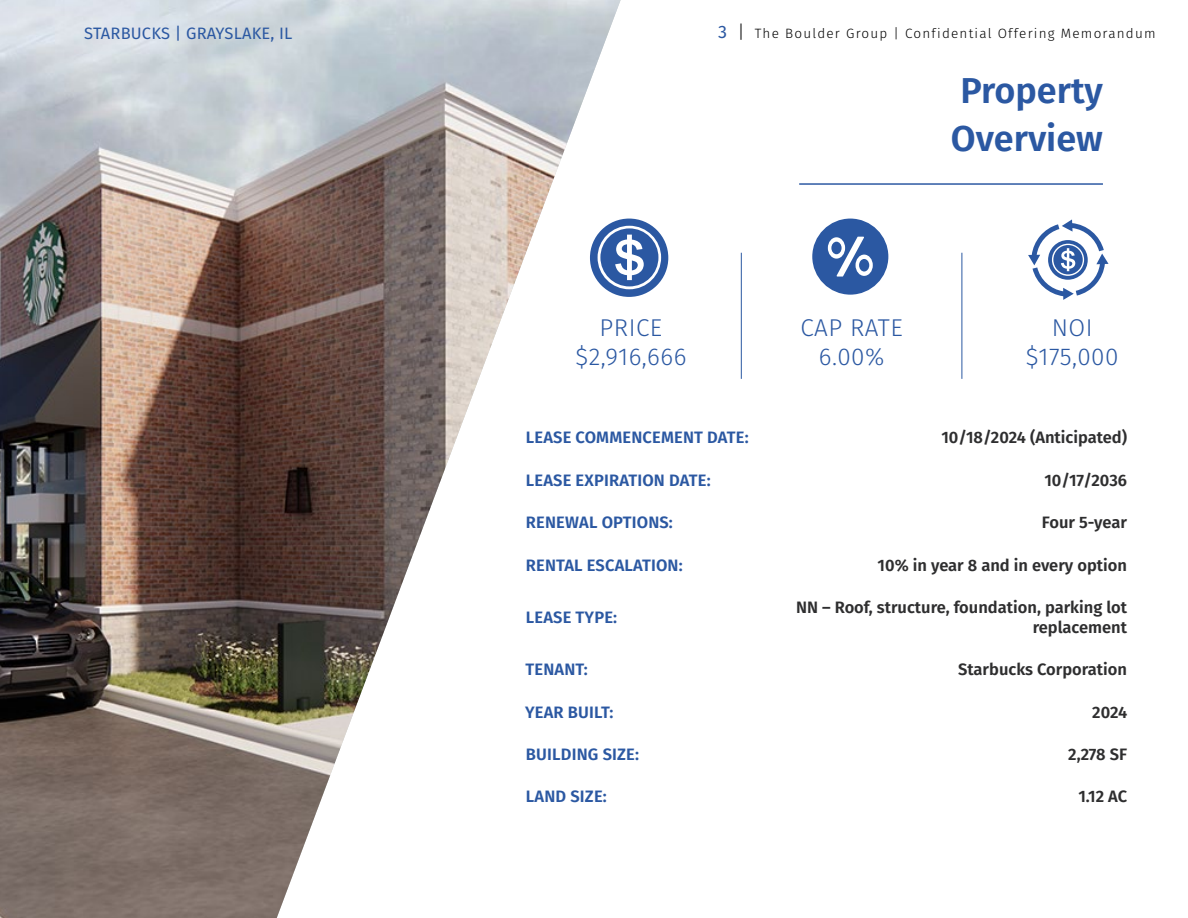
<style>
.page{position:relative;width:1188px;height:918px;background:#fff}
.page>*{position:absolute;margin:0;border:0;box-sizing:border-box;transform-origin:0 0}
.t1{font:600 36px/48px "Fira Sans";color:#2b58a2}
.t2{font:300 24.3px/29.1px "Fira Sans";letter-spacing:.02em;color:#2b58a2;text-align:center}
.t3{font:600 16.5px/19.8px "Fira Sans";color:#2e2e2f;text-align:right}
.t4{font:600 16.5px "Fira Sans";letter-spacing:.01em;color:#2b58a2}
.t5{font:16.5px "Fira Sans";letter-spacing:.01em;color:#2b58a2}
.t6{font:300 13.5px "Fira Sans";letter-spacing:.09em;color:#000}
.s1{font-weight:400;font-size:18px;color:#2b58a2}
.s2{font-size:18px}
</style>
<div class="page">
<img style="left:0;top:0;width:621px;height:918px">
<hr style="left:799px;top:183px;width:304px;height:2px;background:#2b58a2">
<hr style="left:741px;top:253px;width:1px;height:126px;background:#2b58a2">
<hr style="left:961px;top:253px;width:1px;height:126px;background:#2b58a2">
<svg style="left:590px;top:219px;width:78px;height:78px"></svg>
<svg style="left:1028px;top:219px;width:81px;height:81px"></svg>
<div style="left:812px;top:219px;width:76px;height:76px;background:#2b58a2;border-radius:50%"></div>
<svg style="left:828px;top:237px;width:45px;height:40px"></svg>
<p class="t5" style="left:84px;top:21px;width:210px">STARBUCKS | GRAYSLAKE, IL</p>
<p class="t6" style="left:718px;top:24px;width:439px"><span class="s1">3</span> <span class="s2">|</span> The Boulder Group | Confidential Offering Memorandum</p>
<h1 class="t1" style="left:951px;top:64px;width:153px">Property<br>Overview</h1>
<h2 class="t2" style="left:576px;top:313px;width:112px">PRICE $2,916,666</h2>
<h2 class="t2" style="left:800px;top:313px;width:104px">CAP RATE<br>6.00%</h2>
<h2 class="t2" style="left:1026px;top:313px;width:94px">NOI $175,000</h2>
<p class="t4" style="left:526px;top:424px;width:224px">LEASE COMMENCEMENT DATE:</p>
<p class="t3" style="left:941px;top:427px;width:187px">10/18/2024 (Anticipated)</p>
<p class="t4" style="left:526px;top:466px;width:186px">LEASE EXPIRATION DATE:</p>
<p class="t3" style="left:1044px;top:469px;width:84px">10/17/2036</p>
<p class="t4" style="left:526px;top:509px;width:148px">RENEWAL OPTIONS:</p>
<p class="t3" style="left:1042px;top:511px;width:87px">Four 5-year</p>
<p class="t4" style="left:526px;top:551px;width:158px">RENTAL ESCALATION:</p>
<p class="t3" style="left:878px;top:554px;width:251px">10% in year 8 and in every option</p>
<p class="t4" style="left:526px;top:604px;width:93px">LEASE TYPE:</p>
<p class="t3" style="left:796px;top:596px;width:332px">NN – Roof, structure, foundation, parking lot replacement</p>
<p class="t4" style="left:526px;top:656px;width:64px">TENANT:</p>
<p class="t3" style="left:958px;top:659px;width:170px">Starbucks Corporation</p>
<p class="t4" style="left:525px;top:698px;width:90px">YEAR BUILT:</p>
<p class="t3" style="left:1092px;top:701px;width:36px">2024</p>
<p class="t4" style="left:526px;top:741px;width:115px">BUILDING SIZE:</p>
<p class="t3" style="left:1068px;top:743px;width:60px">2,278 SF</p>
<p class="t4" style="left:526px;top:783px;width:82px">LAND SIZE:</p>
<p class="t3" style="left:1078px;top:786px;width:50px">1.12 AC</p>
</div>
